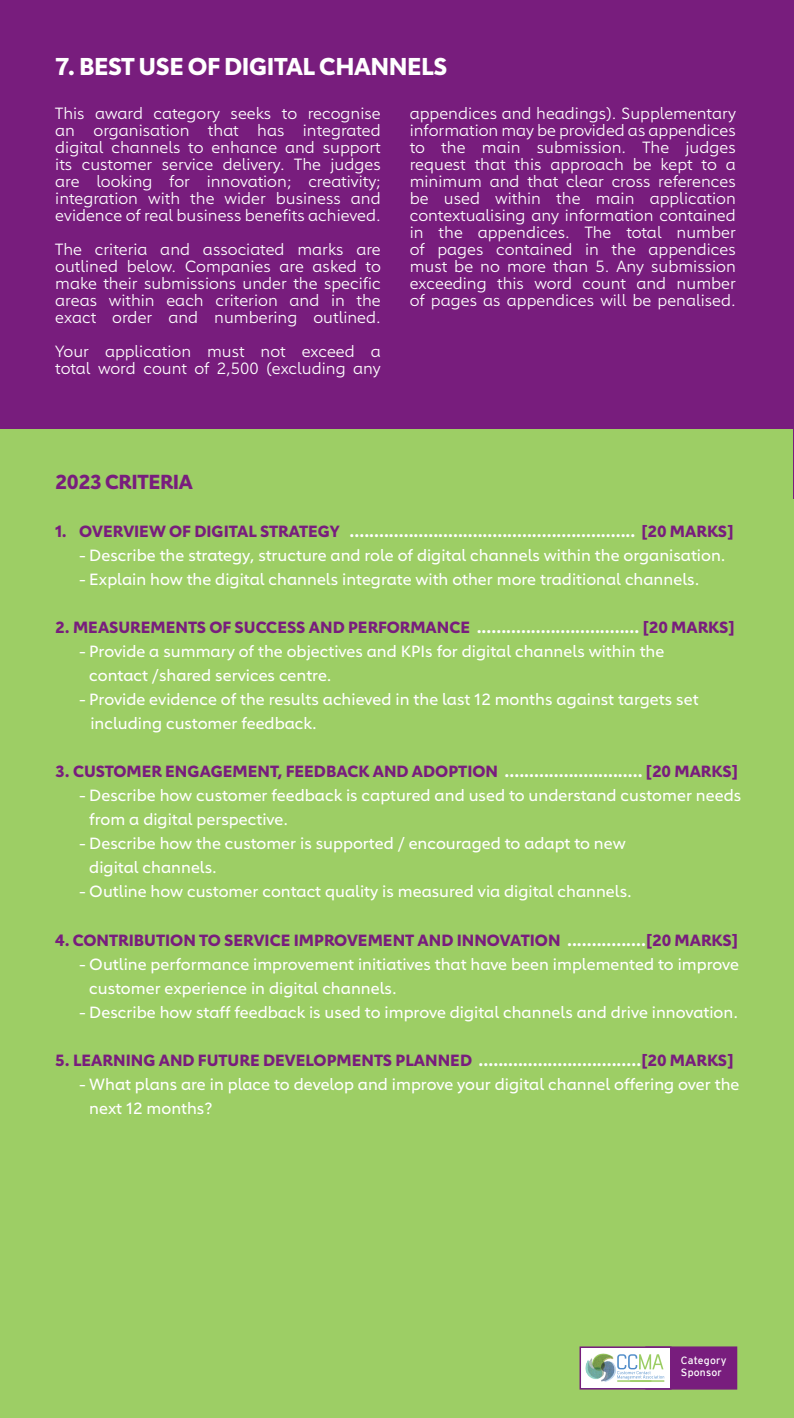
<style>
.page{position:relative;width:794px;height:1418px;background:#fff}
.page>*{position:absolute;margin:0;border:0;box-sizing:border-box;transform-origin:0 0}
.t1{font:700 24px "Carnero";letter-spacing:-.02em;color:#fff}
.t2{font:700 20px "Carnero";letter-spacing:-.02em;color:#781d7d}
.t3{font:16px/17px "Carnero";color:#fff;text-align:justify}
.t4{font:16px/24px "Carnero";color:#fff}
.t5{font:700 16px "Carnero";color:#781d7d}
.t6{font:700 16px "Carnero";color:#fff}
.t7{font:10.4px/12px "Interstate";letter-spacing:.02em;color:#fff}
.s1{color:#781d7d}
.s2{color:#fff}
</style>
<div class="page">
<div style="left:0;top:0;width:794px;height:499px;background:#781d7d"></div>
<div style="left:0;top:430px;width:792px;height:987px;background:#9dce65"></div>
<div style="left:645px;top:1346px;width:92px;height:43px;background:#781d7d;border:2px solid #781d7d"></div>
<div style="left:580px;top:1348px;width:91px;height:39px;background:#fff"></div>
<img style="left:585px;top:1353px;width:33px;height:29px">
<hr style="left:617px;top:1380px;width:34px;height:1px;background:#9bcd63">
<hr style="left:630px;top:1380px;width:34px;height:1px;background:#9bcd63">
<svg style="left:617px;top:1354px;width:47px;height:25px"></svg>
<div style="left:579px;top:1346px;width:92px;height:43px;border:2px solid #781d7d"></div>
<h1 class="t1" style="left:55px;top:52px;width:394px">7. BEST USE OF DIGITAL CHANNELS</h1>
<p class="t3" style="left:55px;top:105px;width:327px">This award category seeks to recognise an organisation that has integrated digital channels to enhance and support its customer service delivery. The judges are looking for innovation; creativity; integration with the wider business and evidence of real business benefits achieved.</p>
<p class="t3" style="left:55px;top:241px;width:327px">The criteria and associated marks are outlined below. Companies are asked to make their submissions under the specific areas within each criterion and in the exact order and numbering outlined.</p>
<p class="t3" style="left:55px;top:343px;width:327px">Your application must not exceed a total word count of 2,500 (excluding any</p>
<p class="t3" style="left:410px;top:105px;width:328px">appendices and headings). Supplementary information may be provided as appendices to the main submission. The judges request that this approach be kept to a minimum and that clear cross references be used within the main application contextualising any information contained in the appendices. The total number of pages contained in the appendices must be no more than 5. Any submission exceeding this word count and number of pages as appendices will be penalised.</p>
<p class="t2" style="left:55px;top:470px;width:139px">2023 CRITERIA</p>
<p class="t6" style="left:55px;top:522px;width:679px"><span class="s1">1. OVERVIEW OF DIGITAL STRATEGY</span> .......................................................... <span class="s1">[20 MARKS]</span></p>
<p class="t4" style="left:79px;top:543px;width:648px">- Describe the strategy, structure and role of digital channels within the organisation.</p>
<p class="t4" style="left:79px;top:567px;width:621px">- Explain how the digital channels integrate with other more traditional channels.</p>
<p class="t5" style="left:55px;top:618px;width:681px">2. MEASUREMENTS OF SUCCESS AND PERFORMANCE <span class="s2">.................................</span> [20 MARKS]</p>
<p class="t4" style="left:89px;top:639px;width:576px;text-indent:-10px">- Provide a summary of the objectives and KPIs for digital channels within the contact /shared services centre.</p>
<p class="t4" style="left:90px;top:687px;width:609px;text-indent:-11px">- Provide evidence of the results achieved in the last 12 months against targets set including customer feedback.</p>
<p class="t5" style="left:55px;top:762px;width:684px">3. CUSTOMER ENGAGEMENT, FEEDBACK AND ADOPTION <span class="s2">............................</span> [20 MARKS]</p>
<p class="t4" style="left:89px;top:783px;width:653px;text-indent:-10px">- Describe how customer feedback is captured and used to understand customer needs from a digital perspective.</p>
<p class="t4" style="left:89px;top:831px;width:538px;text-indent:-10px">- Describe how the customer is supported / encouraged to adapt to new digital channels.</p>
<p class="t4" style="left:79px;top:879px;width:554px">- Outline how customer contact quality is measured via digital channels.</p>
<p class="t5" style="left:55px;top:930px;width:684px">4. CONTRIBUTION TO SERVICE IMPROVEMENT AND INNOVATION <span class="s2">................</span>[20 MARKS]</p>
<p class="t4" style="left:89px;top:951px;width:651px;text-indent:-10px">- Outline performance improvement initiatives that have been implemented to improve customer experience in digital channels.</p>
<p class="t4" style="left:79px;top:999px;width:660px">- Describe how staff feedback is used to improve digital channels and drive innovation.</p>
<p class="t5" style="left:55px;top:1050px;width:679px">5. LEARNING AND FUTURE DEVELOPMENTS PLANNED <span class="s2">.................................</span>[20 MARKS]</p>
<p class="t4" style="left:89px;top:1071px;width:651px;text-indent:-10px">- What plans are in place to develop and improve your digital channel offering over the next 12 months?</p>
<p class="t7" style="left:681px;top:1354px;width:47px">Category<br>Sponsor</p>
</div>
